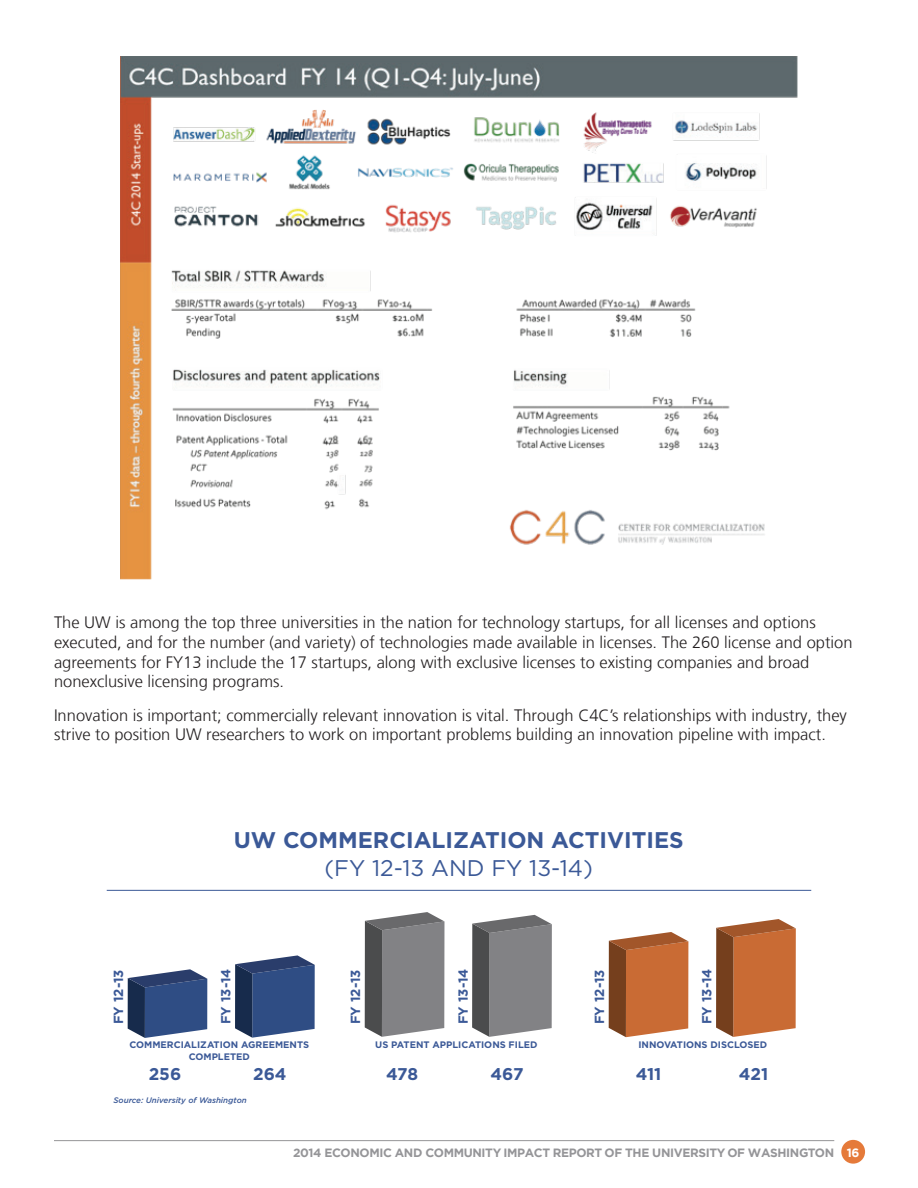
<style>
.page{position:relative;width:918px;height:1188px;background:#fff}
.page>*{position:absolute;margin:0;border:0;box-sizing:border-box;transform-origin:0 0}
.t1{font:700 22.65px "Gotham";color:#3b5997}
.t2{font:22.65px "Gotham";color:#3b5997}
.t3{font:700 16.95px "Gotham";color:#3b5997}
.t4{font:300 16.5px/19.8px "Frutiger LT";color:#231f20}
.t5{font:700 13.2px "Gotham";color:#3b5997}
.t6{font:700 12px "Gotham";letter-spacing:-.03em;color:#959598}
.t7{font:700 9.45px/11.2px "Gotham";color:#3b5997;text-align:center}
.t8{font:italic 500 7.95px "Gotham";color:#3b5997}
.s1{color:#fff}
</style>
<div class="page">
<hr style="left:54px;top:1140px;width:780px;height:1px;background:#959598">
<div style="left:841px;top:1140px;width:24px;height:24px;background:#e57a3a;border-radius:50%"></div>
<img style="left:120px;top:56px;width:678px;height:524px">
<svg style="left:609px;top:932px;width:79px;height:105px;background:#bb6d40"></svg>
<svg style="left:716px;top:919px;width:80px;height:118px;background:#ba6d3f"></svg>
<svg style="left:365px;top:912px;width:79px;height:125px;background:#7f7f81"></svg>
<svg style="left:472px;top:915px;width:80px;height:122px;background:#7f7f82"></svg>
<svg style="left:128px;top:969px;width:79px;height:69px;background:#465d88"></svg>
<svg style="left:235px;top:955px;width:80px;height:83px;background:#445b87"></svg>
<hr style="left:107px;top:890px;width:704px;height:1px;background:#3b5997">
<p class="t4" style="left:54px;top:613px;width:800px">The UW is among the top three universities in the nation for technology startups, for all licenses and options executed, and for the number (and variety) of technologies made available in licenses. The 260 license and option agreements for FY13 include the 17 startups, along with exclusive licenses to existing companies and broad nonexclusive licensing programs.</p>
<p class="t4" style="left:54px;top:705px;width:794px">Innovation is important; commercially relevant innovation is vital. Through C4C’s relationships with industry, they strive to position UW researchers to work on important problems building an innovation pipeline with impact.</p>
<h1 class="t1" style="left:234px;top:827px;width:452px">UW COMMERCIALIZATION ACTIVITIES</h1>
<h1 class="t2" style="left:324px;top:855px;width:270px">(FY 12-13 AND FY 13-14)</h1>
<p class="t5" style="left:111px;top:1024px;width:56px;rotate:-90deg">FY 12-13</p>
<p class="t5" style="left:218px;top:1024px;width:57px;rotate:-90deg">FY 13-14</p>
<p class="t7" style="left:129px;top:1039px;width:181px">COMMERCIALIZATION AGREEMENTS<br>COMPLETED</p>
<p class="t3" style="left:149px;top:1064px;width:34px">256</p>
<p class="t3" style="left:253px;top:1064px;width:35px">264</p>
<p class="t8" style="left:113px;top:1095px;width:135px">Source: University of Washington</p>
<p class="t5" style="left:348px;top:1024px;width:56px;rotate:-90deg">FY 12-13</p>
<p class="t5" style="left:455px;top:1024px;width:57px;rotate:-90deg">FY 13-14</p>
<p class="t5" style="left:592px;top:1024px;width:56px;rotate:-90deg">FY 12-13</p>
<p class="t5" style="left:699px;top:1024px;width:57px;rotate:-90deg">FY 13-14</p>
<p class="t7" style="left:375px;top:1039px;width:164px">US PATENT APPLICATIONS FILED</p>
<p class="t3" style="left:386px;top:1064px;width:34px">478</p>
<p class="t3" style="left:490px;top:1064px;width:35px">467</p>
<p class="t7" style="left:638px;top:1039px;width:130px">INNOVATIONS DISCLOSED</p>
<p class="t3" style="left:636px;top:1064px;width:27px">411</p>
<p class="t3" style="left:739px;top:1064px;width:31px">421</p>
<p class="t6" style="left:293px;top:1144px;width:568px">2014 ECONOMIC AND COMMUNITY IMPACT REPORT OF THE UNIVERSITY OF WASHINGTON <span class="s1">16</span></p>
</div>
